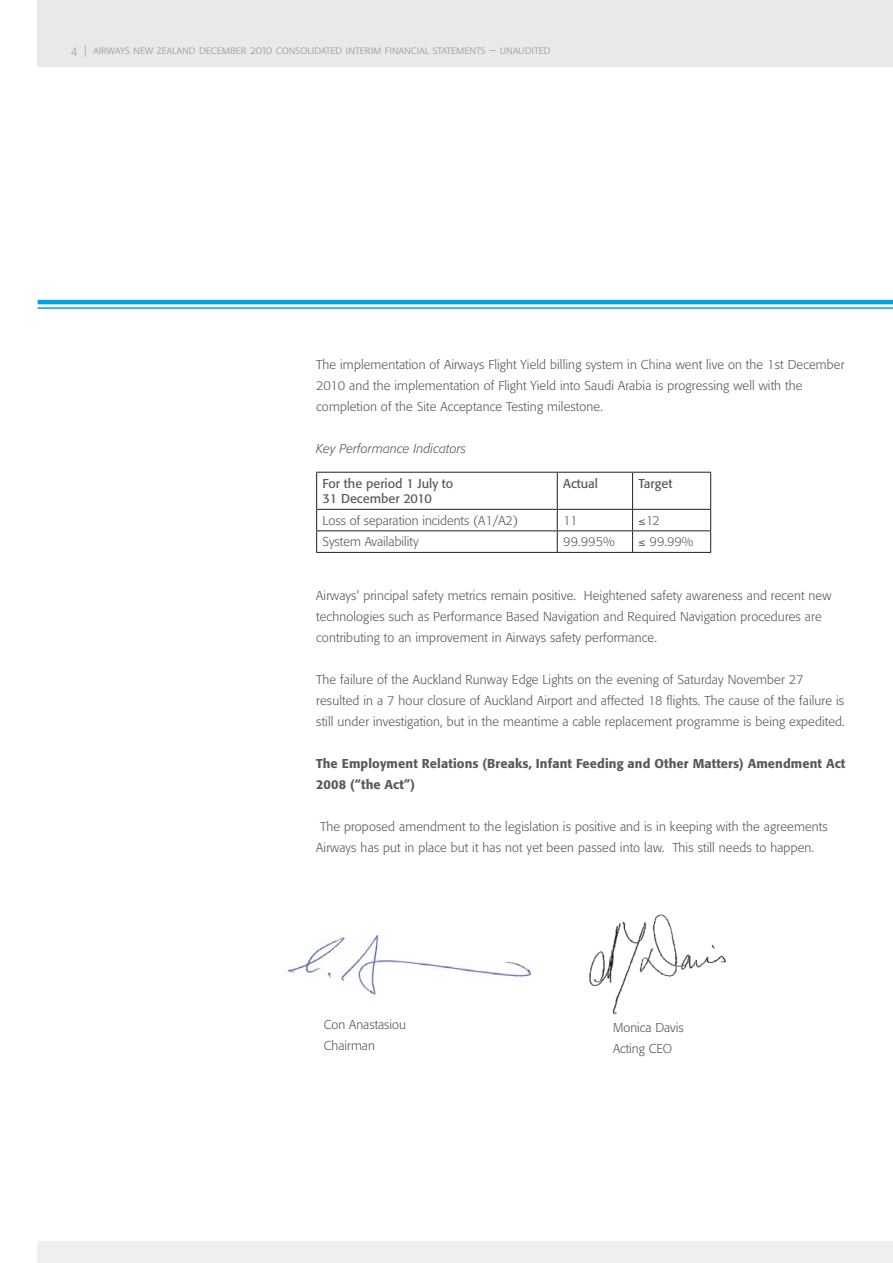
<style>
.page{position:relative;width:893px;height:1263px;background:#fff}
.page>*{position:absolute;margin:0;border:0;box-sizing:border-box;transform-origin:0 0}
.t1{font:300 12.75px/21px "Formata";letter-spacing:.01em;color:#58595b}
.t2{font:500 12.75px/21px "Formata";letter-spacing:.01em;color:#58595b}
.t3{font:12.75px/15px "Formata";color:#58595b}
.t4{font:italic 300 12.75px "Formata";letter-spacing:.01em;color:#58595b}
.t5{font:12px "Formata Light SC";color:#a1a0a4}
</style>
<div class="page">
<div style="left:38px;top:0;width:854px;height:67px;background:#e9e9ea"></div>
<div style="left:38px;top:1241px;width:854px;height:22px;background:#eeeff0"></div>
<img style="left:589px;top:914px;width:137px;height:101px">
<hr style="left:316px;top:472px;width:241px;height:1px;background:#231f20">
<hr style="left:316px;top:473px;width:1px;height:36px;background:#231f20">
<hr style="left:557px;top:472px;width:75px;height:1px;background:#231f20">
<hr style="left:557px;top:473px;width:1px;height:36px;background:#231f20">
<hr style="left:632px;top:472px;width:79px;height:1px;background:#231f20">
<hr style="left:632px;top:473px;width:1px;height:36px;background:#231f20">
<hr style="left:710px;top:473px;width:1px;height:36px;background:#231f20">
<hr style="left:316px;top:509px;width:241px;height:1px;background:#231f20">
<hr style="left:557px;top:509px;width:75px;height:1px;background:#231f20">
<hr style="left:632px;top:509px;width:79px;height:1px;background:#231f20">
<hr style="left:316px;top:530px;width:241px;height:1px;background:#231f20">
<svg style="left:316px;top:510px;width:1px;height:42px"></svg>
<hr style="left:557px;top:530px;width:75px;height:1px;background:#231f20">
<svg style="left:557px;top:510px;width:1px;height:42px"></svg>
<hr style="left:632px;top:530px;width:79px;height:1px;background:#231f20">
<svg style="left:632px;top:510px;width:1px;height:42px"></svg>
<svg style="left:710px;top:510px;width:1px;height:42px"></svg>
<hr style="left:316px;top:552px;width:395px;height:1px;background:#231f20">
<hr style="left:38px;top:300px;width:854px;height:4px;background:#00a4e4">
<hr style="left:38px;top:307px;width:854px;height:2px;background:#00a4e4">
<img style="left:287px;top:935px;width:244px;height:60px">
<p class="t5" style="left:71px;top:45px;width:481px">4 | airways new zealand december 2010 consolidated interim financial statements – unaudited</p>
<p class="t1" style="left:316px;top:355px;width:529px">The implementation of Airways Flight Yield billing system in China went live on the 1st December<br>2010 and the implementation of Flight Yield into Saudi Arabia is progressing well with the completion of the Site Acceptance Testing milestone.</p>
<p class="t4" style="left:316px;top:443px;width:151px">Key Performance Indicators</p>
<p class="t3" style="left:322px;top:477px;width:132px">For the period 1 July to<br>31 December 2010</p>
<p class="t3" style="left:563px;top:477px;width:36px">Actual</p>
<p class="t3" style="left:638px;top:477px;width:35px">Target</p>
<p class="t1" style="left:322px;top:511px;width:197px">Loss of separation incidents (A1/A2)</p>
<p class="t1" style="left:563px;top:511px;width:16px">11</p>
<p class="t1" style="left:638px;top:511px;width:23px">≤12</p>
<p class="t1" style="left:322px;top:532px;width:97px">System Availability</p>
<p class="t1" style="left:563px;top:532px;width:53px">99.995%</p>
<p class="t1" style="left:638px;top:532px;width:57px">≤ 99.99%</p>
<p class="t1" style="left:316px;top:586px;width:516px">Airways’ principal safety metrics remain positive. Heightened safety awareness and recent new technologies such as Performance Based Navigation and Required Navigation procedures are contributing to an improvement in Airways safety performance.</p>
<p class="t1" style="left:316px;top:670px;width:530px">The failure of the Auckland Runway Edge Lights on the evening of Saturday November 27 resulted in a 7 hour closure of Auckland Airport and affected 18 flights. The cause of the failure is still under investigation, but in the meantime a cable replacement programme is being expedited.</p>
<p class="t2" style="left:316px;top:754px;width:530px">The Employment Relations (Breaks, Infant Feeding and Other Matters) Amendment Act<br>2008 (“the Act”)</p>
<p class="t1" style="left:316px;top:817px;width:513px;text-indent:4px">The proposed amendment to the legislation is positive and is in keeping with the agreements<br>Airways has put in place but it has not yet been passed into law. This still needs to happen.</p>
<p class="t1" style="left:324px;top:1014px;width:84px">Con Anastasiou<br>Chairman</p>
<p class="t1" style="left:613px;top:1018px;width:72px">Monica Davis<br>Acting CEO</p>
</div>
